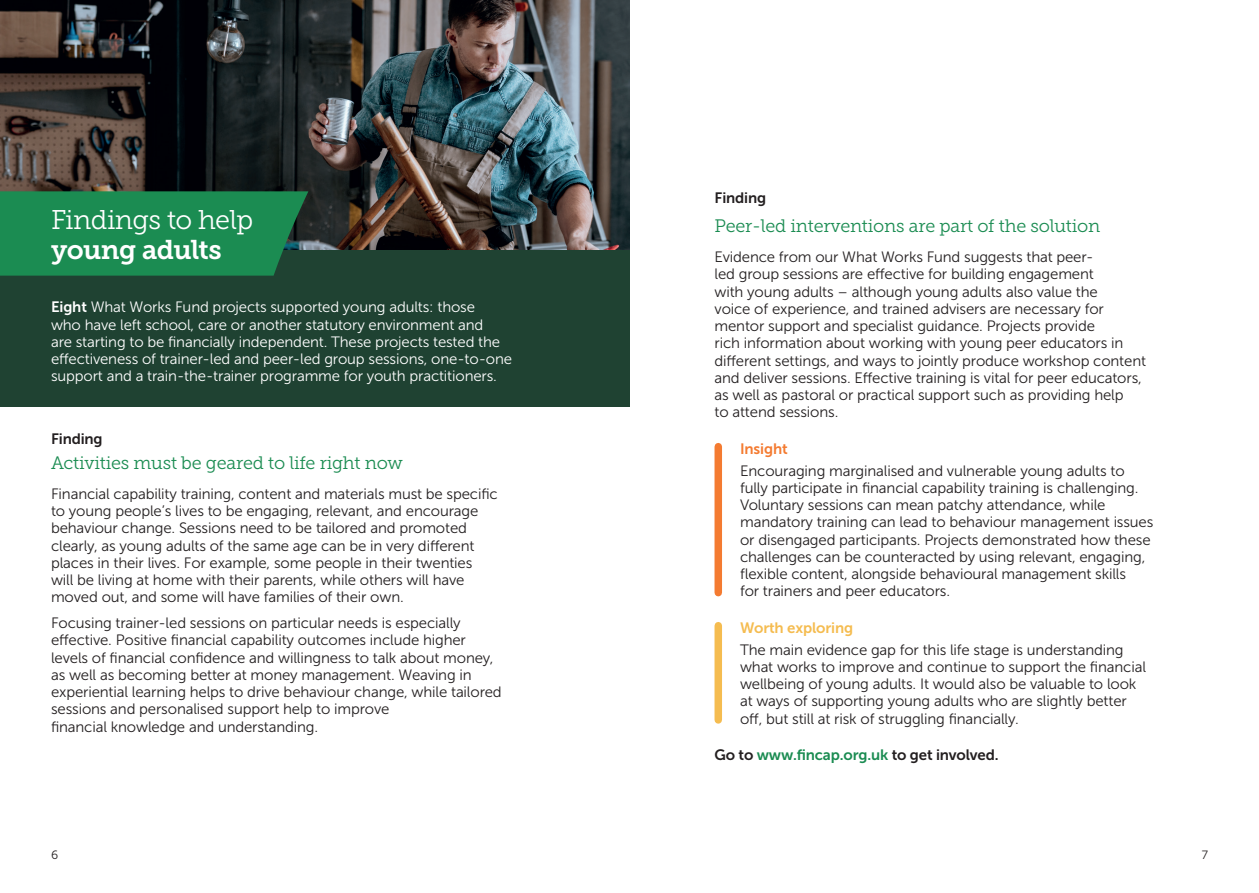
<style>
.page{position:relative;width:1259px;height:893px;background:#fff}
.page>*{position:absolute;margin:0;border:0;box-sizing:border-box;transform-origin:0 0}
.t1{font:27px/30px "Museo Slab 300";letter-spacing:-.02em;color:#fff}
.Museo_Slab_header{font:18px "Museo Slab 300";letter-spacing:-.01em;color:#1b8c52}
.Subheader{font:15px/17.2px "Museo Sans 300";letter-spacing:-.01em;color:#231f20}
.t2{font:15px/17.2px "Museo Sans 300";letter-spacing:-.01em;color:#fff}
.Subheader-2{font:15px "Museo Sans 700";letter-spacing:-.01em;color:#231f20}
.Subheader-3{font:15px "Museo Sans 700";letter-spacing:-.01em;color:#f5bc50}
.Subheader-4{font:15px "Museo Sans 700";letter-spacing:-.01em;color:#f47b31}
.t3{font:12px "Museo Sans 300";color:#231f20}
.s1{font-family:"Museo Slab 700"}
.s2{font-family:"Museo Sans 700"}
.s3{color:#1b8c52}
</style>
<div class="page">
<img style="left:0;top:0;width:629px;height:250px">
<div style="left:0;top:250px;width:629px;height:157px;background:#1f4232"></div>
<svg style="left:0;top:191px;width:308px;height:85px;background:#1b8650"></svg>
<div style="left:714px;top:447px;width:8px;height:146px;background:#f47b31"></div>
<div style="left:714px;top:626px;width:8px;height:94px;background:#f5bc50"></div>
<p class="t1" style="left:51px;top:204px;width:204px">Findings to help <span class="s1">young adults</span></p>
<p class="t2" style="left:51px;top:299px;width:462px"><span class="s2">Eight</span> What Works Fund projects supported young adults: those<br>who have left school, care or another statutory environment and<br>are starting to be financially independent. These projects tested the effectiveness of trainer-led and peer-led group sessions, one-to-one support and a train-the-trainer programme for youth practitioners.</p>
<p class="Subheader-2" style="left:51px;top:430px;width:53px">Finding</p>
<p class="Museo_Slab_header" style="left:51px;top:453px;width:353px">Activities must be geared to life right now</p>
<p class="Subheader" style="left:51px;top:485px;width:448px">Financial capability training, content and materials must be specific to young people’s lives to be engaging, relevant, and encourage behaviour change. Sessions need to be tailored and promoted clearly, as young adults of the same age can be in very different places in their lives. For example, some people in their twenties will be living at home with their parents, while others will have moved out, and some will have families of their own.</p>
<p class="Subheader" style="left:51px;top:614px;width:452px">Focusing trainer-led sessions on particular needs is especially effective. Positive financial capability outcomes include higher levels of financial confidence and willingness to talk about money, as well as becoming better at money management. Weaving in experiential learning helps to drive behaviour change, while tailored sessions and personalised support help to improve<br>financial knowledge and understanding.</p>
<p class="Subheader-2" style="left:714px;top:189px;width:53px">Finding</p>
<p class="Museo_Slab_header" style="left:714px;top:216px;width:387px">Peer-led interventions are part of the solution</p>
<p class="Subheader" style="left:714px;top:248px;width:433px">Evidence from our What Works Fund suggests that peer-<br>led group sessions are effective for building engagement<br>with young adults – although young adults also value the<br>voice of experience, and trained advisers are necessary for mentor support and specialist guidance. Projects provide<br>rich information about working with young peer educators in different settings, and ways to jointly produce workshop content and deliver sessions. Effective training is vital for peer educators, as well as pastoral or practical support such as providing help<br>to attend sessions.</p>
<p class="Subheader-4" style="left:740px;top:441px;width:49px">Insight</p>
<p class="Subheader" style="left:740px;top:462px;width:415px">Encouraging marginalised and vulnerable young adults to fully participate in financial capability training is challenging.<br>Voluntary sessions can mean patchy attendance, while mandatory training can lead to behaviour management issues or disengaged participants. Projects demonstrated how these challenges can be counteracted by using relevant, engaging, flexible content, alongside behavioural management skills<br>for trainers and peer educators.</p>
<p class="Subheader-3" style="left:740px;top:620px;width:115px">Worth exploring</p>
<p class="Subheader" style="left:740px;top:641px;width:407px">The main evidence gap for this life stage is understanding what works to improve and continue to support the financial wellbeing of young adults. It would also be valuable to look at ways of supporting young adults who are slightly better off, but still at risk of struggling financially.</p>
<p class="Subheader-2" style="left:714px;top:747px;width:285px">Go to <span class="s3">www.fincap.org.uk</span> to get involved.</p>
<p class="t3" style="left:51px;top:849px;width:9px">6</p>
<p class="t3" style="left:1201px;top:849px;width:8px">7</p>
</div>
